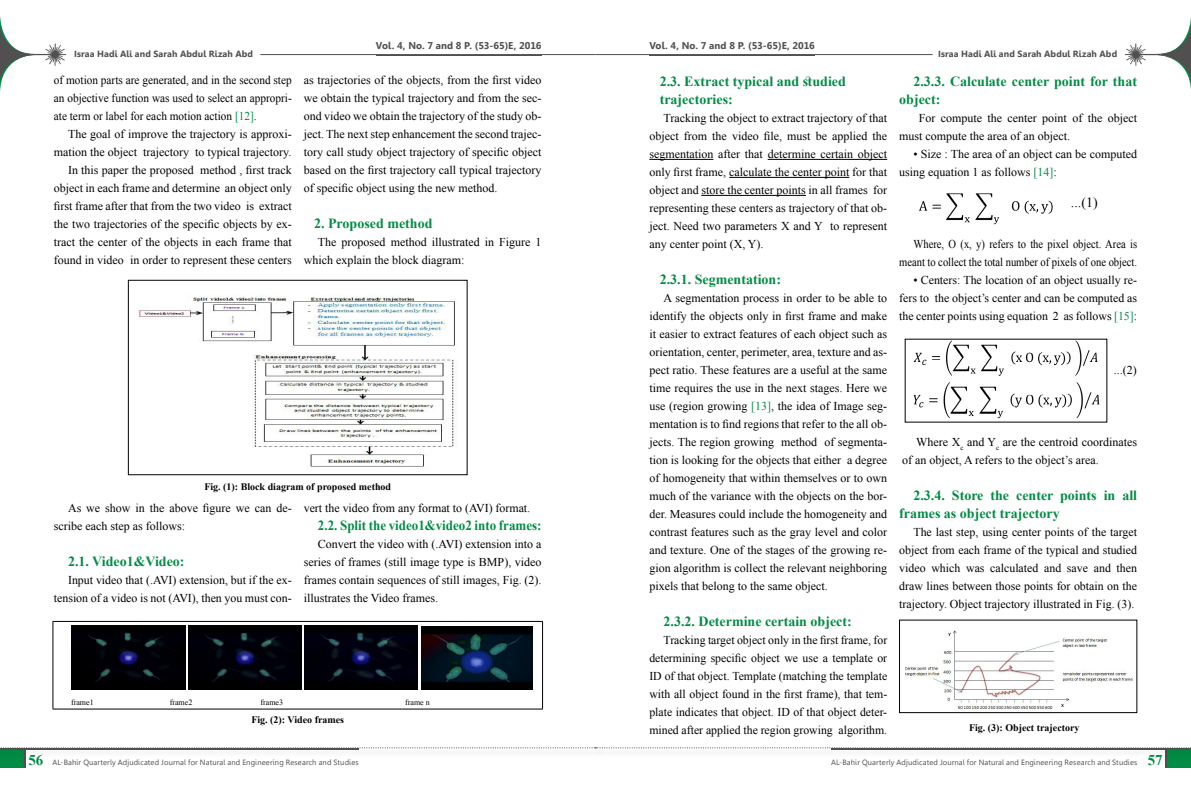
<style>
.page{position:relative;width:1191px;height:794px;background:#fff}
.page>*{position:absolute;margin:0;border:0;box-sizing:border-box;transform-origin:0 0}
.t1{font:700 14.9px "Times New Roman";color:#008c44}
.t2{font:700 14px/18px "Times New Roman";color:#008c44}
.t3{font:700 14px "Times New Roman";color:#008c44;scale:.93 1}
.t4{font:14px "Times New Roman";color:#000}
.t5{font:12px/18px "Times New Roman";color:#000;text-align:justify}
.t6{font:12px/18px "Times New Roman";color:#000;text-align:justify;scale:.94 1}
.t7{font:12px/18px "Times New Roman";color:#000;text-align:right;scale:.88 1}
.t8{font:700 10px "Times New Roman";color:#000}
.t9{font:700 9.8px "Gisha";color:#514f50}
.t10{font:700 9px "Gisha";letter-spacing:.01em;color:#514f50}
.t11{font:8px "Times New Roman";color:#000}
.t12{font:7.6px "Gisha";letter-spacing:.015em;color:#514f50}
.s1{color:#008c44}
</style>
<div class="page">
<hr style="left:260px;top:54px;width:335px;height:1px;background:#514f50">
<hr style="left:595px;top:54px;width:337px;height:1px;background:#514f50">
<div style="left:1165px;top:750px;width:26px;height:17px;background:#514f50"></div>
<div style="left:0;top:750px;width:26px;height:17px;background:#514f50"></div>
<div style="left:1167px;top:750px;width:24px;height:17px;background:#008c44"></div>
<div style="left:0;top:750px;width:24px;height:17px;background:#008c44"></div>
<div style="left:594px;top:746px;width:597px;height:11px;background:#000;opacity:.75"></div>
<div style="left:0;top:746px;width:603px;height:11px;background:#000;opacity:.75"></div>
<svg style="left:0;top:747px;width:1191px;height:1px"></svg>
<svg style="left:1165px;top:18px;width:26px;height:71px"></svg>
<svg style="left:0;top:16px;width:26px;height:77px"></svg>
<img style="left:1125px;top:43px;width:40px;height:23px">
<img style="left:26px;top:43px;width:40px;height:23px">
<hr style="left:376px;top:55px;width:165px;height:1px;background:#514f50">
<hr style="left:649px;top:55px;width:166px;height:1px;background:#514f50">
<hr style="left:831px;top:748px;width:360px;height:2px;background:#514f50">
<hr style="left:0;top:748px;width:358px;height:2px;background:#514f50">
<hr style="left:649px;top:159px;width:64px;height:1px;background:#000">
<hr style="left:767px;top:159px;width:120px;height:1px;background:#000">
<hr style="left:729px;top:177px;width:120px;height:1px;background:#000">
<hr style="left:701px;top:195px;width:105px;height:1px;background:#000">
<img style="left:919px;top:193px;width:134px;height:32px">
<img style="left:913px;top:338px;width:188px;height:38px">
<img style="left:913px;top:382px;width:189px;height:41px">
<img style="left:904px;top:630px;width:229px;height:81px">
<div style="left:899px;top:620px;width:238px;height:93px;border:1px solid #000"></div>
<img style="left:138px;top:294px;width:317px;height:173px">
<div style="left:128px;top:280px;width:339px;height:195px;border:1px solid #000"></div>
<hr style="left:53px;top:621px;width:490px;height:1px;background:#000">
<hr style="left:53px;top:621px;width:1px;height:88px;background:#000">
<hr style="left:542px;top:621px;width:1px;height:88px;background:#000">
<hr style="left:53px;top:709px;width:490px;height:1px;background:#000">
<img style="left:71px;top:625px;width:114px;height:64px">
<img style="left:188px;top:626px;width:113px;height:63px">
<img style="left:305px;top:626px;width:113px;height:63px">
<img style="left:421px;top:627px;width:111px;height:62px">
<p class="t9" style="left:376px;top:40px;width:167px">Vol. 4, No. 7 and 8 P. (53-65)E, 2016</p>
<p class="t9" style="left:649px;top:40px;width:167px">Vol. 4, No. 7 and 8 P. (53-65)E, 2016</p>
<p class="t10" style="left:74px;top:48px;width:181px">Israa Hadi Ali and Sarah Abdul Rizah Abd</p>
<p class="t10" style="left:938px;top:48px;width:181px">Israa Hadi Ali and Sarah Abdul Rizah Abd</p>
<p class="t6" style="left:54px;top:71px;width:254px">of motion parts are generated, and in the second step an objective function was used to select an appropri&shy;ate term or label for each motion action <span class="s1">[12]</span>.</p>
<p class="t5" style="left:54px;top:125px;width:239px;text-align:right">The goal of improve the trajectory is approxi&shy;mation the object trajectory to typical trajectory.<br>In this paper the proposed method , first track object in each frame and determine an object only first frame after that from the two video is extract the two trajectories of the specific objects by ex&shy;tract the center of the objects in each frame that found in video in order to represent these centers</p>
<p class="t5" style="left:304px;top:71px;width:239px">as trajectories of the objects, from the first video we obtain the typical trajectory and from the sec&shy;ond video we obtain the trajectory of the study ob&shy;ject. The next step enhancement the second trajec&shy;tory call study object trajectory of specific object based on the first trajectory call typical trajectory of specific object using the new method.</p>
<p class="t2" style="left:314px;top:214px;width:120px">2. Proposed method</p>
<p class="t5" style="left:304px;top:233px;width:239px;text-indent:14px">The proposed method illustrated in Figure 1 which explain the block diagram:</p>
<p class="t8" style="left:204px;top:479px;width:188px">Fig. (1): Block diagram of proposed method</p>
<p class="t5" style="left:54px;top:499px;width:239px;text-indent:14px">As we show in the above figure we can de&shy;scribe each step as follows:</p>
<p class="t2" style="left:68px;top:552px;width:118px">2.1. Video1&amp;Video:</p>
<p class="t5" style="left:54px;top:571px;width:239px;text-align:right">Input video that (.AVI) extension, but if the ex&shy;tension of a video is not (AVI), then you must con-</p>
<p class="t5" style="left:304px;top:499px;width:228px">vert the video from any format to (AVI) format.</p>
<p class="t3" style="left:318px;top:515px;width:242px">2.2. Split the video1&amp;video2 into frames:</p>
<p class="t5" style="left:304px;top:535px;width:239px;text-indent:14px">Convert the video with (.AVI) extension into a series of frames (still image type is BMP), video frames contain sequences of still images, Fig. (2). illustrates the Video frames.</p>
<p class="t11" style="left:71px;top:697px;width:24px">frame1</p>
<p class="t11" style="left:170px;top:697px;width:24px">frame2</p>
<p class="t11" style="left:260px;top:697px;width:24px">frame3</p>
<p class="t11" style="left:405px;top:697px;width:26px">frame n</p>
<p class="t8" style="left:251px;top:712px;width:94px">Fig. (2): Video frames</p>
<p class="t2" style="left:659px;top:72px;width:188px">2.3. Extract typical and studied trajectories:</p>
<p class="t5" style="left:649px;top:109px;width:239px;text-indent:14px">Tracking the object to extract trajectory of that object from the video file, must be applied the segmentation after that determine certain object only first frame, calculate the center point for that object and store the center points in all frames for representing these centers as trajectory of that ob&shy;ject. Need two parameters X and Y to represent any center point (X, Y).</p>
<p class="t2" style="left:659px;top:270px;width:123px">2.3.1. Segmentation:</p>
<p class="t5" style="left:649px;top:289px;width:239px;text-indent:14px">A segmentation process in order to be able to identify the objects only in first frame and make it easier to extract features of each object such as orientation, center, perimeter, area, texture and as&shy;pect ratio. These features are a useful at the same time requires the use in the next stages. Here we use (region growing <span class="s1">[13]</span>, the idea of Image seg&shy;mentation is to find regions that refer to the all ob&shy;jects. The region growing method of segmenta&shy;tion is looking for the objects that either a degree of homogeneity that within themselves or to own much of the variance with the objects on the bor&shy;der. Measures could include the homogeneity and contrast features such as the gray level and color and texture. One of the stages of the growing re&shy;gion algorithm is collect the relevant neighboring pixels that belong to the same object.</p>
<p class="t2" style="left:663px;top:612px;width:190px">2.3.2. Determine certain object:</p>
<p class="t5" style="left:649px;top:631px;width:239px;text-indent:14px">Tracking target object only in the first frame, for determining specific object we use a template or ID of that object. Template (matching the template with all object found in the first frame), that tem&shy;plate indicates that object. ID of that object deter&shy;mined after applied the region growing algorithm.</p>
<p class="t2" style="left:899px;top:72px;width:239px;text-indent:14px">2.3.3. Calculate center point for that object:</p>
<p class="t5" style="left:899px;top:109px;width:239px;text-indent:20px">For compute the center point of the object must compute the area of an object.</p>
<p class="t5" style="left:899px;top:145px;width:239px;text-indent:14px">• Size : The area of an object can be computed using equation 1 as follows <span class="s1">[14]</span>:</p>
<p class="t4" style="left:1071px;top:193px;width:27px">...(1)</p>
<p class="t7" style="left:899px;top:235px;width:272px">Where, O (x, y) refers to the pixel object. Area is meant to collect the total number of pixels of one object.</p>
<p class="t5" style="left:899px;top:271px;width:239px;text-indent:14px">• Centers: The location of an object usually re&shy;fers to the object’s center and can be computed as the center points using equation 2 as follows <span class="s1">[15]</span>:</p>
<p class="t5" style="left:1113px;top:361px;width:24px">...(2)</p>
<p class="t5" style="left:902px;top:433px;width:236px;text-indent:14px">Where X<sub>c</sub> and Y<sub>c</sub> are the centroid coordinates of an object, A refers to the object’s area.</p>
<p class="t2" style="left:899px;top:486px;width:239px;text-indent:14px">2.3.4. Store the center points in all frames as object trajectory</p>
<p class="t5" style="left:899px;top:523px;width:239px;text-indent:14px">The last step, using center points of the target object from each frame of the typical and studied video which was calculated and save and then draw lines between those points for obtain on the trajectory. Object trajectory illustrated in Fig. (3).</p>
<p class="t8" style="left:969px;top:720px;width:112px">Fig. (3): Object trajectory</p>
<p class="t1" style="left:28px;top:749px;width:16px">56</p>
<p class="t1" style="left:1147px;top:749px;width:16px">57</p>
<p class="t12" style="left:53px;top:757px;width:307px">AL-Bahir Quarterly Adjudicated Journal for Natural and Engineering Research and Studies</p>
<p class="t12" style="left:831px;top:757px;width:307px">AL-Bahir Quarterly Adjudicated Journal for Natural and Engineering Research and Studies</p>
</div>
